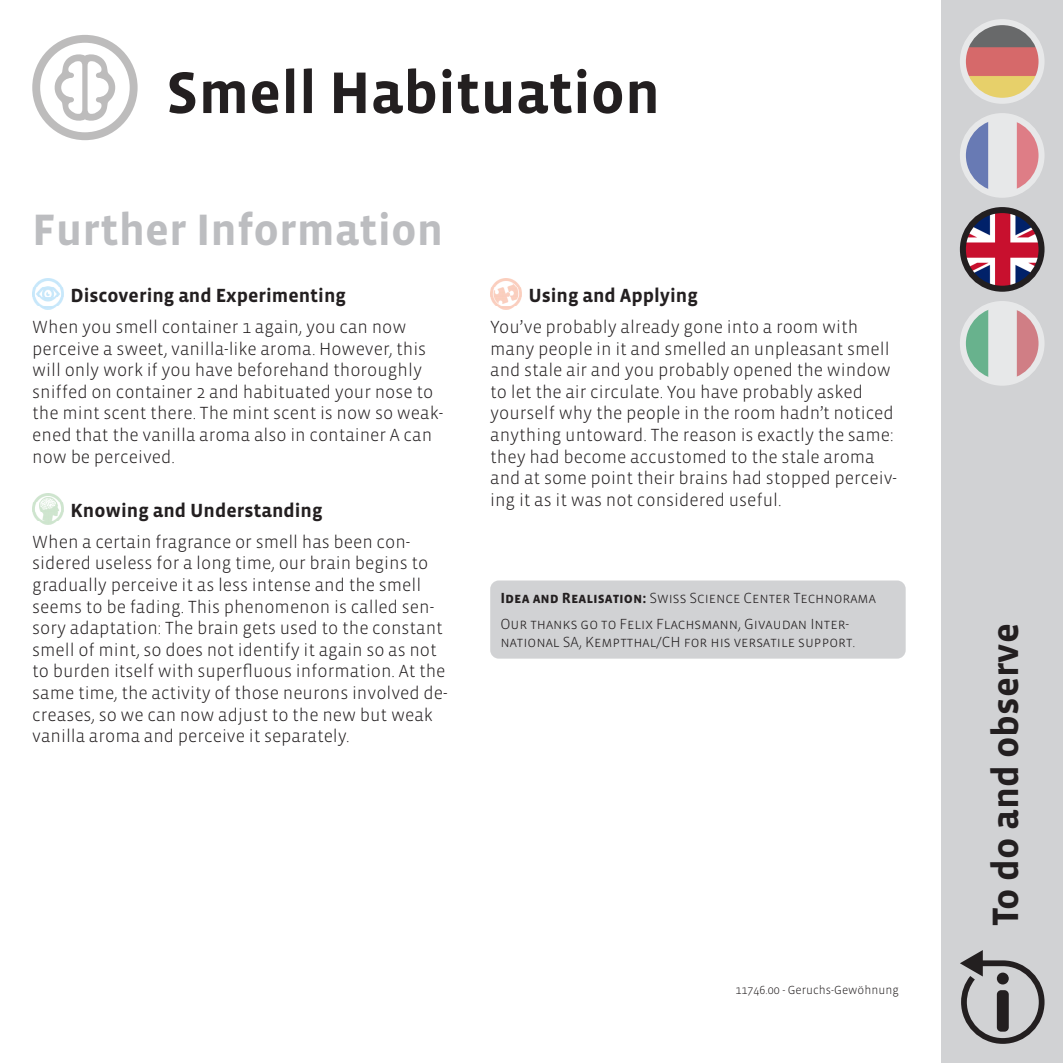
<style>
.page{position:relative;width:1063px;height:1063px;background:#fff}
.page>*{position:absolute;margin:0;border:0;box-sizing:border-box;transform-origin:0 0}
.Haupttitel{font:700 60px "Vista Sans OT";color:#231f20}
.t1{font:700 45px "Vista Sans OT";color:#bcbdc0}
.t2{font:700 37.5px "Vista Sans OT";color:#231f20}
.Rückseitentitel{font:700 19.5px "Vista Sans OT";color:#231f20}
.Rückseitentext{font:300 18px/21.6px "Vista Sans OT";color:#231f20}
.Paragraph_Style_1{font:300 15px/18px "Vista Sans OT";color:#231f20}
.Rückseitentext-2{font:300 12px "Vista Sans OT";color:#231f20}
.s1{font-weight:700}
</style>
<div class="page">
<div style="left:942px;top:0;width:121px;height:1063px;background:#d1d2d4"></div>
<svg style="left:32px;top:35px;width:106px;height:105px"></svg>
<img style="left:963px;top:22px;width:79px;height:79px;border-radius:39px">
<div style="left:960px;top:19px;width:85px;height:85px;border:6px solid #fff;border-radius:50%"></div>
<img style="left:963px;top:116px;width:79px;height:79px;border-radius:39px">
<div style="left:960px;top:113px;width:85px;height:85px;border:6px solid #fff;border-radius:50%"></div>
<img style="left:963px;top:212px;width:77px;height:75px">
<div style="left:960px;top:207px;width:85px;height:85px;border:6px solid #231f20;border-radius:50%"></div>
<img style="left:963px;top:304px;width:79px;height:79px;border-radius:39px">
<div style="left:960px;top:301px;width:85px;height:85px;border:6px solid #fff;border-radius:50%"></div>
<svg style="left:960px;top:950px;width:85px;height:94px"></svg>
<div style="left:997px;top:990px;width:12px;height:42px;background:#231f20;border-radius:4px"></div>
<div style="left:997px;top:973px;width:12px;height:11px;background:#231f20;border-radius:6px"></div>
<img style="left:32px;top:279px;width:31px;height:30px">
<img style="left:32px;top:493px;width:31px;height:31px">
<img style="left:490px;top:279px;width:31px;height:30px">
<div style="left:490px;top:580px;width:416px;height:79px;background:#d1d2d4;border-radius:9px"></div>
<p class="Haupttitel" style="left:166px;top:62px;width:495px">Smell Habituation</p>
<h2 class="t1" style="left:32px;top:207px;width:412px">Further Information</h2>
<p class="Rückseitentitel" style="left:71px;top:286px;width:277px">Discovering and Experimenting</p>
<p class="Rückseitentitel" style="left:528px;top:286px;width:171px">Using and Applying</p>
<p class="Rückseitentext" style="left:32px;top:316px;width:412px">When you smell container 1 again, you can now perceive a sweet, vanilla-like aroma. However, this will only work if you have beforehand thoroughly sniffed on container 2 and habituated your nose to the mint scent there. The mint scent is now so weak&shy;ened that the vanilla aroma also in container A can now be perceived.</p>
<p class="Rückseitentext" style="left:490px;top:316px;width:408px">You’ve probably already gone into a room with many people in it and smelled an unpleasant smell and stale air and you probably opened the window to let the air circulate. You have probably asked yourself why the people in the room hadn’t noticed anything untoward. The reason is exactly the same: they had become accustomed to the stale aroma and at some point their brains had stopped perceiv&shy;ing it as it was not considered useful.</p>
<p class="Rückseitentext" style="left:32px;top:531px;width:417px">When a certain fragrance or smell has been con&shy;sidered useless for a long time, our brain begins to gradually perceive it as less intense and the smell seems to be fading. This phenomenon is called sen&shy;sory adaptation: The brain gets used to the constant smell of mint, so does not identify it again so as not to burden itself with superfluous information. At the same time, the activity of those neurons involved de&shy;creases, so we can now adjust to the new but weak vanilla aroma and perceive it separately.</p>
<p class="Rückseitentitel" style="left:71px;top:500px;width:253px">Knowing and Understanding</p>
<p class="Paragraph_Style_1" style="left:500px;top:589px;width:377px"><span class="s1">Idea and Realisation:</span> Swiss Science Center Technorama</p>
<p class="Paragraph_Style_1" style="left:500px;top:615px;width:356px">Our thanks go to Felix Flachsmann, Givaudan Inter&shy;national SA, Kemptthal/CH for his versatile support.</p>
<p class="Rückseitentext-2" style="left:736px;top:983px;width:165px">11746.00 - Geruchs-Gewöhnung</p>
<h3 class="t2" style="left:986px;top:926px;width:304px;rotate:-90deg">To do and observe</h3>
</div>
